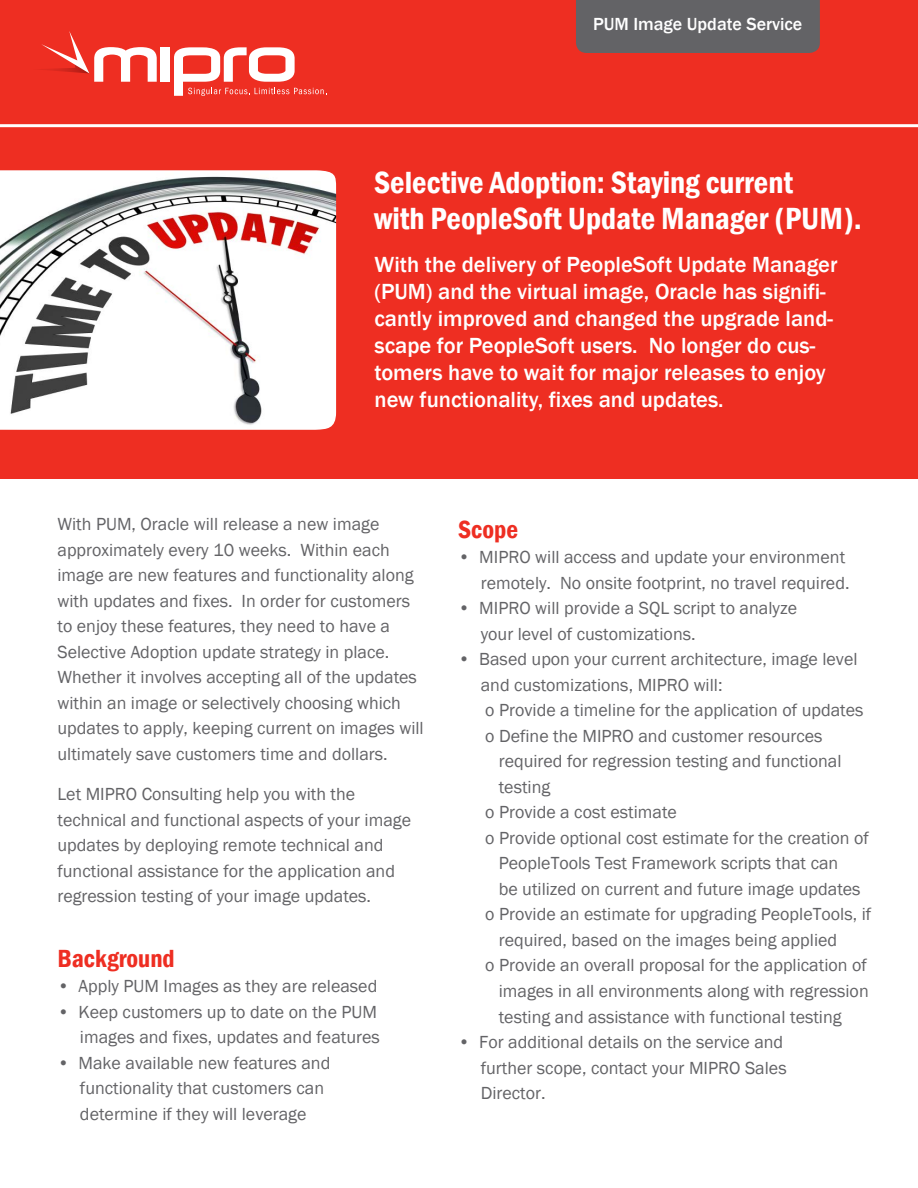
<style>
.page{position:relative;width:918px;height:1188px;background:#fff}
.page>*{position:absolute;margin:0;border:0;box-sizing:border-box;transform-origin:0 0}
.t1{font:600 condensed 31.5px/36px "Franklin Gothic";color:#fff}
.t2{font:600 condensed 25.5px "Franklin Gothic";color:#ee2e22}
.t3{font:500 22.5px/27px "Franklin Gothic";color:#fff}
.t4{font:18px/25.5px "Franklin Gothic";color:#636366}
.t5{font:500 18px "Franklin Gothic";color:#fff}
</style>
<div class="page">
<div style="left:0;top:0;width:918px;height:479px;background:#ee2e22"></div>
<hr style="left:0;top:124px;width:918px;height:3px;background:#fff">
<img style="left:0;top:170px;width:336px;height:260px">
<div style="left:161px;top:47px;width:9px;height:35px;background:#fff"></div>
<svg style="left:174px;top:47px;width:153px;height:49px"></svg>
<svg style="left:41px;top:31px;width:116px;height:51px"></svg>
<div style="left:576px;top:0;width:244px;height:53px;background:#636366"></div>
<p class="t5" style="left:593px;top:13px;width:211px">PUM Image Update Service</p>
<h1 class="t1" style="left:374px;top:164px;width:489px">Selective Adoption: Staying current<br>with PeopleSoft Update Manager (PUM).</h1>
<p class="t3" style="left:374px;top:252px;width:465px">With the delivery of PeopleSoft Update Manager (PUM) and the virtual image, Oracle has signifi&shy;cantly improved and changed the upgrade land&shy;scape for PeopleSoft users. No longer do cus&shy;tomers have to wait for major releases to enjoy new functionality, fixes and updates.</p>
<p class="t4" style="left:57px;top:512px;width:368px">With PUM, Oracle will release a new image approximately every 10 weeks. Within each image are new features and functionality along with updates and fixes. In order for customers to enjoy these features, they need to have a Selective Adoption update strategy in place.<br>Whether it involves accepting all of the updates within an image or selectively choosing which updates to apply, keeping current on images will ultimately save customers time and dollars.</p>
<p class="t4" style="left:57px;top:782px;width:355px">Let MIPRO Consulting help you with the technical and functional aspects of your image updates by deploying remote technical and functional assistance for the application and regression testing of your image updates.</p>
<h2 class="t2" style="left:57px;top:941px;width:119px">Background</h2>
<p class="t4" style="left:57px;top:974px;width:321px">• Apply PUM Images as they are released</p>
<p class="t4" style="left:57px;top:1000px;width:324px;text-align:right">• Keep customers up to date on the PUM images and fixes, updates and features</p>
<p class="t4" style="left:80px;top:1051px;width:252px;text-indent:-22px">• Make available new features and functionality that customers can determine if they will leverage</p>
<h2 class="t2" style="left:458px;top:512px;width:61px">Scope</h2>
<p class="t4" style="left:458px;top:545px;width:393px;text-align:right">• MIPRO will access and update your environment remotely. No onsite footprint, no travel required.</p>
<p class="t4" style="left:481px;top:596px;width:318px;text-indent:-22px">• MIPRO will provide a SQL script to analyze your level of customizations.</p>
<p class="t4" style="left:481px;top:647px;width:384px;text-indent:-22px">• Based upon your current architecture, image level and customizations, MIPRO will:<br>o Provide a timeline for the application of updates o Define the MIPRO and customer resources</p>
<p class="t4" style="left:499px;top:749px;width:344px">required for regression testing and functional</p>
<p class="t4" style="left:499px;top:775px;width:53px">testing</p>
<p class="t4" style="left:485px;top:800px;width:193px">o Provide a cost estimate</p>
<p class="t4" style="left:485px;top:826px;width:385px">o Provide optional cost estimate for the creation of</p>
<p class="t4" style="left:499px;top:851px;width:341px">PeopleTools Test Framework scripts that can</p>
<p class="t4" style="left:499px;top:877px;width:363px">be utilized on current and future image updates</p>
<p class="t4" style="left:485px;top:902px;width:387px">o Provide an estimate for upgrading PeopleTools, if</p>
<p class="t4" style="left:499px;top:928px;width:340px">required, based on the images being applied</p>
<p class="t4" style="left:485px;top:953px;width:383px">o Provide an overall proposal for the application of</p>
<p class="t4" style="left:499px;top:979px;width:372px">images in all environments along with regression</p>
<p class="t4" style="left:499px;top:1004px;width:344px">testing and assistance with functional testing</p>
<p class="t4" style="left:481px;top:1030px;width:307px;text-indent:-22px">• For additional details on the service and further scope, contact your MIPRO Sales<br>Director.</p>
</div>
